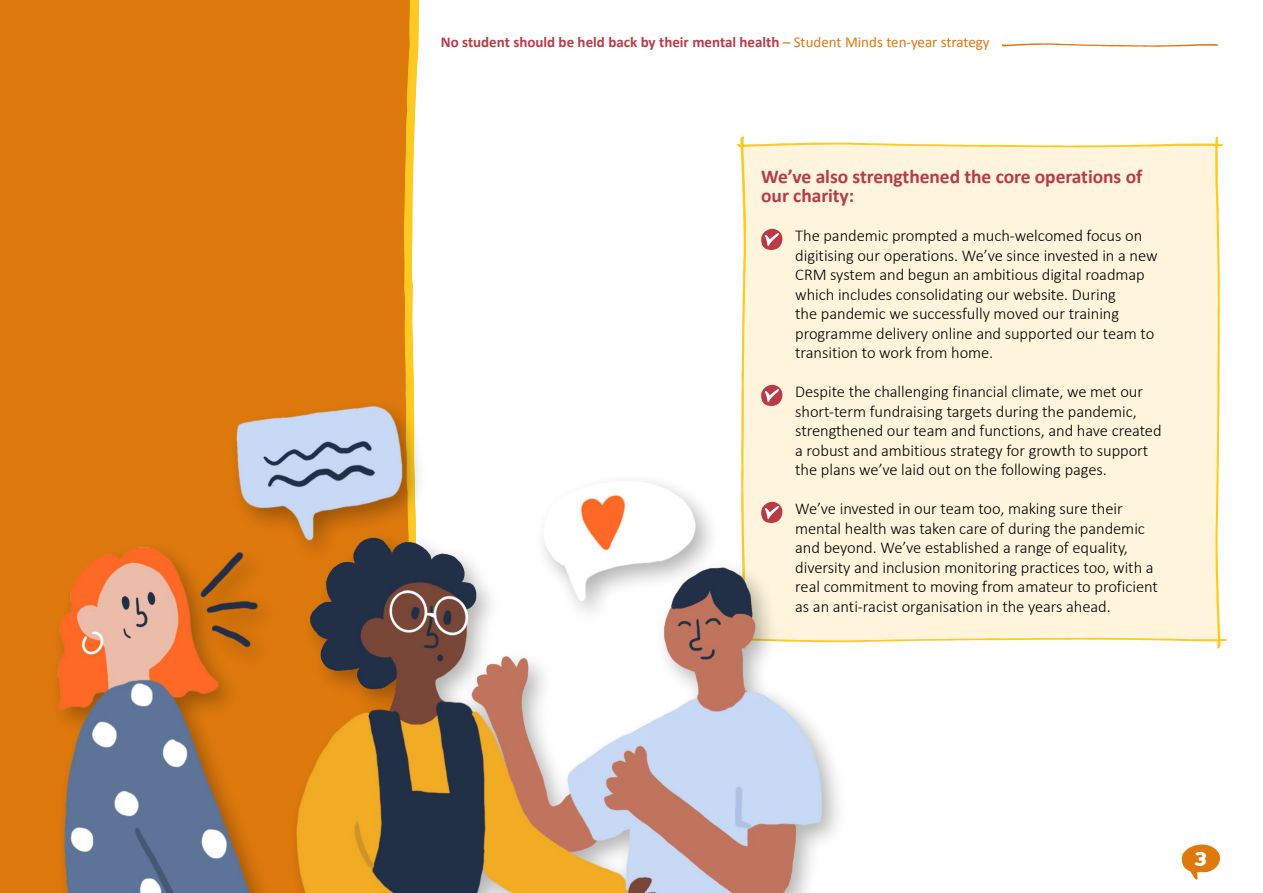
<style>
.page{position:relative;width:1263px;height:893px;background:#fff}
.page>*{position:absolute;margin:0;border:0;box-sizing:border-box;transform-origin:0 0}
.t1{font:700 19.5px/19.5px "Calibri";letter-spacing:-.005em;color:#ba3a48}
.t2{font:300 16.5px/19.5px "Calibri";letter-spacing:-.005em;color:#000}
.t3{font:700 15px "Calibri";color:#ba3a48}
.t4{font:13.5px "Test 1";color:#fff}
.s1{font-weight:400;color:#de790d}
</style>
<div class="page">
<svg style="left:1181px;top:844px;width:39px;height:35px"></svg>
<svg style="left:737px;top:136px;width:490px;height:513px"></svg>
<div style="left:0;top:0;width:404px;height:893px;background:#de790d"></div>
<svg style="left:404px;top:0;width:15px;height:379px"></svg>
<img style="left:38px;top:379px;width:805px;height:514px">
<svg style="left:1002px;top:43px;width:216px;height:4px"></svg>
<p class="t3" style="left:441px;top:33px;width:550px">No student should be held back by their mental health <span class="s1">– Student Minds ten-year strategy</span></p>
<p class="t1" style="left:761px;top:166px;width:383px">We’ve also strengthened the core operations of our charity:</p>
<p class="t2" style="left:795px;top:225px;width:364px">The pandemic prompted a much-welcomed focus on digitising our operations. We’ve since invested in a new CRM system and begun an ambitious digital roadmap which includes consolidating our website. During<br>the pandemic we successfully moved our training programme delivery online and supported our team to transition to work from home.</p>
<p class="t2" style="left:795px;top:381px;width:368px">Despite the challenging financial climate, we met our short-term fundraising targets during the pandemic, strengthened our team and functions, and have created a robust and ambitious strategy for growth to support the plans we’ve laid out on the following pages.</p>
<p class="t2" style="left:795px;top:498px;width:364px">We’ve invested in our team too, making sure their mental health was taken care of during the pandemic and beyond. We’ve established a range of equality, diversity and inclusion monitoring practices too, with a real commitment to moving from amateur to proficient as an anti-racist organisation in the years ahead.</p>
<p class="t4" style="left:1194px;top:853px;width:14px">3</p>
</div>
